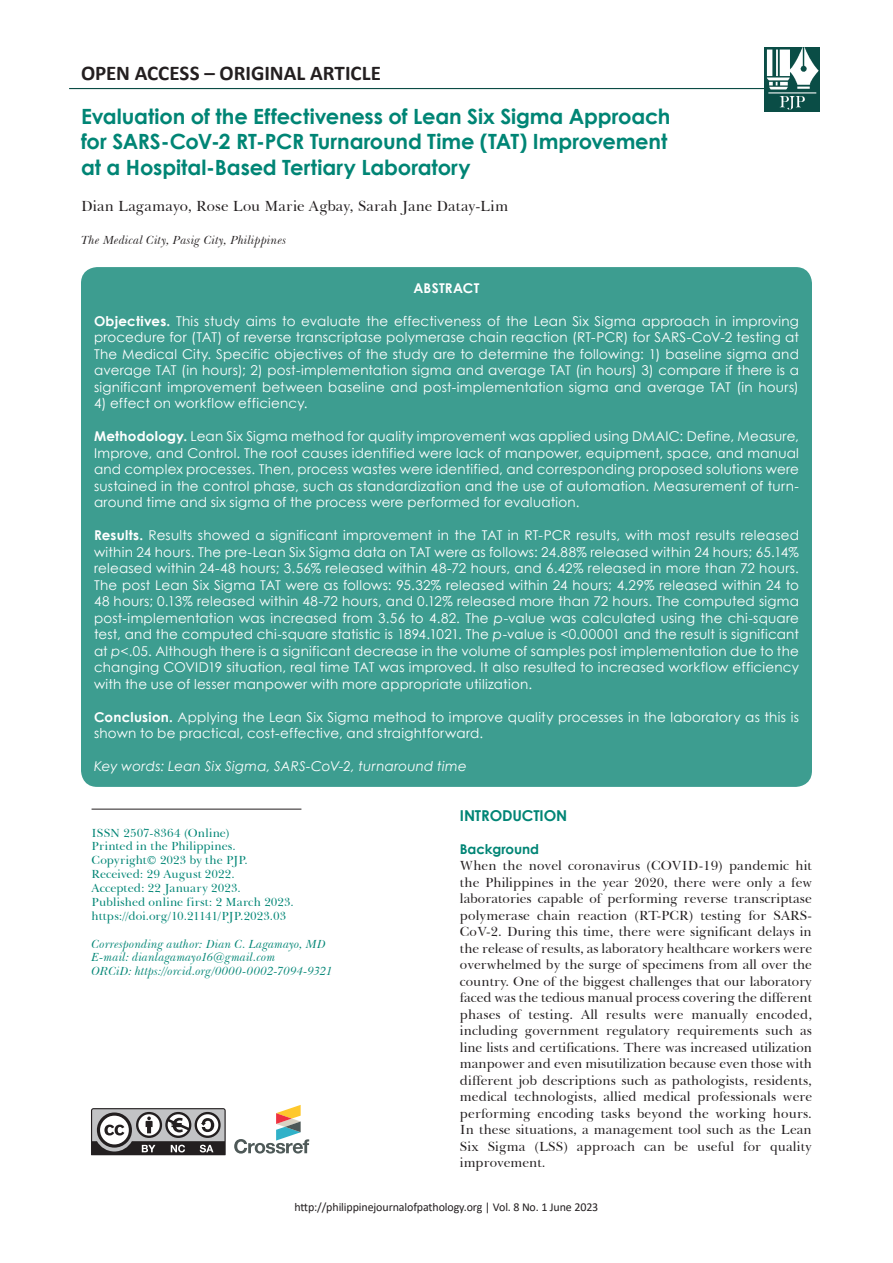
<style>
.page{position:relative;width:893px;height:1263px;background:#fff}
.page>*{position:absolute;margin:0;border:0;box-sizing:border-box;transform-origin:0 0}
.t1{font:700 21px/25.5px "Century Gothic";letter-spacing:-.005em;color:#008575}
.t2{font:700 21px "Calibri";color:#231f20}
.t3{font:15px "Baskerville BT";letter-spacing:.01em;color:#231f20}
.t4{font:700 15px "Century Gothic";letter-spacing:-.01em;color:#008575}
.t5{font:13.5px/16.5px "Century Gothic";letter-spacing:.015em;color:#fff;text-align:justify}
.t6{font:13.5px/16.5px "Baskerville BT";letter-spacing:.01em;color:#231f20;text-align:justify}
.t7{font:italic 13.5px "Century Gothic";letter-spacing:.015em;color:#fff}
.t8{font:700 13.5px "Century Gothic";letter-spacing:-.01em;color:#008575}
.t9{font:700 13.5px "Century Gothic";letter-spacing:.02em;color:#fff}
.t10{font:12px/13.8px "Baskerville BT";letter-spacing:.005em;color:#008575}
.t11{font:italic 12px/13.8px "Baskerville BT";letter-spacing:.015em;color:#008575}
.t12{font:12px "Calibri";letter-spacing:-.01em;color:#231f20}
.t13{font:italic 12px "Baskerville BT";letter-spacing:.02em;color:#231f20}
.s1{font-weight:700}
.s2{font-style:italic}
</style>
<div class="page">
<div style="left:81px;top:267px;width:731px;height:520px;background:#3d9d90;border-radius:16px"></div>
<hr style="left:92px;top:809px;width:209px;height:1px;background:#231f20">
<hr style="left:69px;top:88px;width:702px;height:1px;background:#0a4c45">
<svg style="left:91px;top:1108px;width:135px;height:47px"></svg>
<svg style="left:234px;top:1105px;width:75px;height:48px"></svg>
<img style="left:765px;top:48px;width:55px;height:64px">
<h1 class="t2" style="left:81px;top:58px;width:301px">OPEN ACCESS – ORIGINAL ARTICLE</h1>
<h1 class="t1" style="left:81px;top:102px;width:591px">Evaluation of the Effectiveness of Lean Six Sigma Approach for SARS-CoV-2 RT-PCR Turnaround Time (TAT) Improvement at a Hospital-Based Tertiary Laboratory</h1>
<p class="t3" style="left:81px;top:197px;width:429px">Dian Lagamayo, Rose Lou Marie Agbay, Sarah Jane Datay-Lim</p>
<p class="t13" style="left:81px;top:233px;width:207px">The Medical City, Pasig City, Philippines</p>
<p class="t9" style="left:413px;top:278px;width:68px">ABSTRACT</p>
<p class="t5" style="left:94px;top:312px;width:706px"><span class="s1">Objectives.</span> This study aims to evaluate the effectiveness of the Lean Six Sigma approach in improving procedure for (TAT) of reverse transcriptase polymerase chain reaction (RT-PCR) for SARS-CoV-2 testing at The Medical City. Specific objectives of the study are to determine the following: 1) baseline sigma and average TAT (in hours); 2) post-implementation sigma and average TAT (in hours) 3) compare if there is a significant improvement between baseline and post-implementation sigma and average TAT (in hours)</p>
<p class="t5" style="left:94px;top:395px;width:215px">4) effect on workflow efficiency.</p>
<p class="t5" style="left:94px;top:428px;width:706px"><span class="s1">Methodology.</span> Lean Six Sigma method for quality improvement was applied using DMAIC: Define, Measure, Improve, and Control. The root causes identified were lack of manpower, equipment, space, and manual and complex processes. Then, process wastes were identified, and corresponding proposed solutions were sustained in the control phase, such as standardization and the use of automation. Measurement of turn&shy;around time and six sigma of the process were performed for evaluation.</p>
<p class="t5" style="left:94px;top:527px;width:706px"><span class="s1">Results.</span> Results showed a significant improvement in the TAT in RT-PCR results, with most results released within 24 hours. The pre-Lean Six Sigma data on TAT were as follows: 24.88% released within 24 hours; 65.14% released within 24-48 hours; 3.56% released within 48-72 hours, and 6.42% released in more than 72 hours.<br>The post Lean Six Sigma TAT were as follows: 95.32% released within 24 hours; 4.29% released within 24 to 48 hours; 0.13% released within 48-72 hours, and 0.12% released more than 72 hours. The computed sigma post-implementation was increased from 3.56 to 4.82. The <span class="s2">p</span>-value was calculated using the chi-square test, and the computed chi-square statistic is 1894.1021. The <span class="s2">p</span>-value is &lt;0.00001 and the result is significant at <span class="s2">p</span>&lt;.05. Although there is a significant decrease in the volume of samples post implementation due to the changing COVID19 situation, real time TAT was improved. It also resulted to increased workflow efficiency with the use of lesser manpower with more appropriate utilization.</p>
<p class="t5" style="left:94px;top:708px;width:706px"><span class="s1">Conclusion.</span> Applying the Lean Six Sigma method to improve quality processes in the laboratory as this is shown to be practical, cost-effective, and straightforward.</p>
<p class="t7" style="left:94px;top:757px;width:374px">Key words: Lean Six Sigma, SARS-CoV-2, turnaround time</p>
<p class="t4" style="left:460px;top:804px;width:109px">INTRODUCTION</p>
<p class="t8" style="left:460px;top:838px;width:80px">Background</p>
<p class="t6" style="left:460px;top:857px;width:354px">When the novel coronavirus (COVID-19) pandemic hit the Philippines in the year 2020, there were only a few laboratories capable of performing reverse transcriptase polymerase chain reaction (RT-PCR) testing for SARS-CoV-2. During this time, there were significant delays in the release of results, as laboratory healthcare workers were overwhelmed by the surge of specimens from all over the country. One of the biggest challenges that our laboratory faced was the tedious manual process covering the different phases of testing. All results were manually encoded, including government regulatory requirements such as line lists and certifications. There was increased utilization manpower and even misutilization because even those with different job descriptions such as pathologists, residents, medical technologists, allied medical professionals were performing encoding tasks beyond the working hours.<br>In these situations, a management tool such as the Lean Six Sigma (LSS) approach can be useful for quality improvement.</p>
<p class="t10" style="left:92px;top:825px;width:204px">ISSN 2507-8364 (Online)<br>Printed in the Philippines.<br>Copyright© 2023 by the PJP.<br>Received: 29 August 2022.<br>Accepted: 22 January 2023.<br>Published online first: 2 March 2023. https://doi.org/10.21141/PJP.2023.03</p>
<p class="t11" style="left:92px;top:937px;width:242px">Corresponding author: Dian C. Lagamayo, MD<br>E-mail: dianlagamayo16@gmail.com<br>ORCiD: https://orcid.org/0000-0002-7094-9321</p>
<p class="t12" style="left:294px;top:1198px;width:305px">http://philippinejournalofpathology.org | Vol. 8 No. 1 June 2023</p>
</div>
